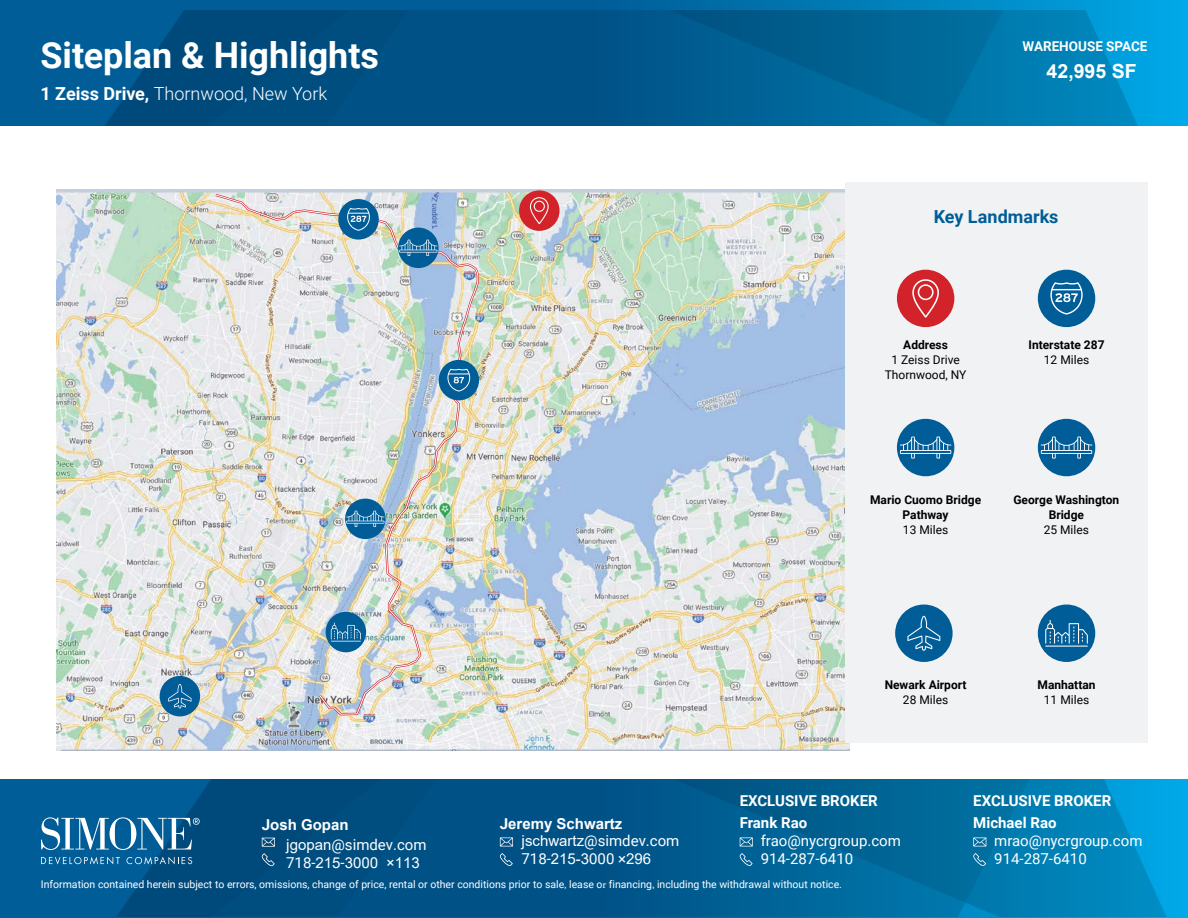
<style>
.page{position:relative;width:1188px;height:918px;background:#fff}
.page>*{position:absolute;margin:0;border:0;box-sizing:border-box;transform-origin:0 0}
.t1{font:700 36px "Roboto";letter-spacing:-.005em;color:#fff}
.t2{font:700 19.5px "Arial";color:#fff}
.t3{font:300 18px "Roboto";color:#fff}
.t4{font:700 18px "Roboto";color:#005d98}
.t5{font:15px/18px "Roboto";color:#fff}
.t6{font:700 15px "Roboto";color:#fff}
.t7{font:15px "Arial";color:#fff}
.t8{font:700 15px "Arial";color:#fff}
.t9{font:700 13.5px "Roboto";color:#fff}
.t10{font:700 12px/15px "Roboto";color:#000;text-align:center}
.t11{font:12px/15px "Roboto";color:#000;text-align:center}
.t12{font:10.5px "Roboto";color:#fff}
.s1{font-weight:700}
.s2{font-family:"Roboto"}
.s3{font-family:"Arial"}
.s4{font-family:"Minion Pro"}
</style>
<div class="page">
<svg style="left:0;top:0;width:1188px;height:126px;background:#0074b0"></svg>
<img style="left:0;top:11px;width:1173px;height:115px">
<img style="left:56px;top:190px;width:793px;height:560px">
<div style="left:845px;top:183px;width:302px;height:560px;background:#f1f2f3"></div>
<div style="left:897px;top:270px;width:57px;height:57px;background:#d2232a;border-radius:50%"></div>
<svg style="left:912px;top:279px;width:27px;height:39px"></svg>
<div style="left:897px;top:419px;width:57px;height:57px;background:#005d98;border-radius:50%"></div>
<svg style="left:900px;top:437px;width:51px;height:22px"></svg>
<div style="left:1038px;top:419px;width:57px;height:57px;background:#005d98;border-radius:50%"></div>
<svg style="left:1041px;top:437px;width:51px;height:22px"></svg>
<div style="left:895px;top:605px;width:58px;height:57px;background:#005d98;border-radius:50%"></div>
<svg style="left:907px;top:616px;width:33px;height:35px"></svg>
<div style="left:1038px;top:605px;width:57px;height:57px;background:#005d98;border-radius:50%"></div>
<hr style="left:1045px;top:646px;width:43px;height:1px;background:#fff">
<svg style="left:1045px;top:620px;width:43px;height:24px"></svg>
<div style="left:160px;top:676px;width:40px;height:40px;background:#005d98;border-radius:50%"></div>
<svg style="left:168px;top:684px;width:23px;height:25px"></svg>
<div style="left:519px;top:190px;width:41px;height:41px;background:#d2232a;border-radius:50%"></div>
<svg style="left:530px;top:197px;width:19px;height:27px"></svg>
<div style="left:1038px;top:270px;width:57px;height:57px;background:#005d98;border-radius:50%"></div>
<svg style="left:1050px;top:282px;width:33px;height:33px"></svg>
<img style="left:215px;top:194px;width:265px;height:521px">
<div style="left:338px;top:199px;width:41px;height:41px;background:#005d98;border-radius:50%"></div>
<svg style="left:347px;top:208px;width:23px;height:23px"></svg>
<div style="left:439px;top:360px;width:40px;height:40px;background:#005d98;border-radius:50%"></div>
<svg style="left:447px;top:369px;width:23px;height:23px"></svg>
<div style="left:398px;top:228px;width:41px;height:40px;background:#005d98;border-radius:50%"></div>
<svg style="left:399px;top:240px;width:38px;height:16px"></svg>
<img style="left:2px;top:779px;width:1186px;height:138px">
<svg style="left:41px;top:857px;width:79px;height:7px"></svg>
<svg style="left:126px;top:857px;width:66px;height:7px"></svg>
<svg style="left:41px;top:817px;width:159px;height:33px"></svg>
<svg style="left:262px;top:838px;width:13px;height:9px"></svg>
<svg style="left:261px;top:853px;width:14px;height:13px"></svg>
<svg style="left:500px;top:837px;width:13px;height:9px"></svg>
<svg style="left:499px;top:853px;width:14px;height:13px"></svg>
<svg style="left:740px;top:837px;width:13px;height:9px"></svg>
<svg style="left:739px;top:853px;width:14px;height:13px"></svg>
<svg style="left:973px;top:837px;width:13px;height:9px"></svg>
<svg style="left:973px;top:853px;width:13px;height:13px"></svg>
<h1 class="t1" style="left:40px;top:30px;width:340px">Siteplan &amp; Highlights</h1>
<h3 class="t3" style="left:40px;top:81px;width:288px"><span class="s1">1 Zeiss Drive,</span> Thornwood, New York</h3>
<h3 class="t8" style="left:262px;top:814px;width:88px"><span class="s2">J</span>osh Gopan</h3>
<h3 class="t5" style="left:286px;top:835px;width:142px">j<span class="s3">gopan</span>@simdev.com</h3>
<h3 class="t7" style="left:286px;top:852px;width:135px"><span class="s2">718-</span>215<span class="s2">-</span>30<span class="s2">00</span> ×113</h3>
<h3 class="t8" style="left:500px;top:813px;width:124px"><span class="s2">J</span>eremy Schwartz</h3>
<h3 class="t5" style="left:522px;top:831px;width:159px">j<span class="s3">schwartz</span>@simdev.com</h3>
<h3 class="t7" style="left:522px;top:849px;width:131px"><span class="s2">718-</span>215-30<span class="s2">00 ×</span>296</h3>
<p class="t9" style="left:1022px;top:36px;width:127px">WAREHOUSE SPACE</p>
<h2 class="t2" style="left:1047px;top:57px;width:92px">42,995 SF</h2>
<h3 class="t4" style="left:934px;top:204px;width:126px">Key Landmarks</h3>
<p class="t10" style="left:903px;top:337px;width:46px">Address</p>
<p class="t11" style="left:885px;top:352px;width:83px">1 Zeiss Drive<br>Thornwood, NY</p>
<p class="t10" style="left:1029px;top:337px;width:78px">Interstate 287</p>
<p class="t11" style="left:1044px;top:352px;width:47px">12 Miles</p>
<p class="t10" style="left:870px;top:492px;width:113px">Mario Cuomo Bridge<br>Pathway</p>
<p class="t11" style="left:903px;top:522px;width:47px">13 Miles</p>
<p class="t10" style="left:1013px;top:492px;width:107px">George Washington<br>Bridge</p>
<p class="t11" style="left:1044px;top:522px;width:47px">25 Miles</p>
<p class="t10" style="left:885px;top:677px;width:83px">Newark Airport</p>
<p class="t11" style="left:903px;top:692px;width:47px">28 Miles</p>
<p class="t10" style="left:1038px;top:677px;width:60px">Manhattan</p>
<p class="t11" style="left:1044px;top:692px;width:47px">11 Miles</p>
<h3 class="t6" style="left:740px;top:790px;width:140px">EXCLUSIVE BROKER</h3>
<h3 class="t6" style="left:973px;top:790px;width:140px">EXCLUSIVE BROKER</h3>
<h3 class="t6" style="left:740px;top:813px;width:69px">Frank Rao</h3>
<h3 class="t5" style="left:761px;top:832px;width:142px">frao@nycrgroup.com<br>914-287-6410</h3>
<h3 class="t6" style="left:973px;top:813px;width:85px">Michael Rao</h3>
<h3 class="t5" style="left:994px;top:832px;width:150px">mrao@nycrgroup.com<br>914-287-6410</h3>
<p class="t12" style="left:41px;top:877px;width:803px">Information contained herein subject to errors, omissions, change of price, rental or other conditions prior to sale<span class="s4">,</span> lease o<span class="s4">r</span> financing<span class="s4">,</span> including the withdrawal without notice.</p>
</div>
